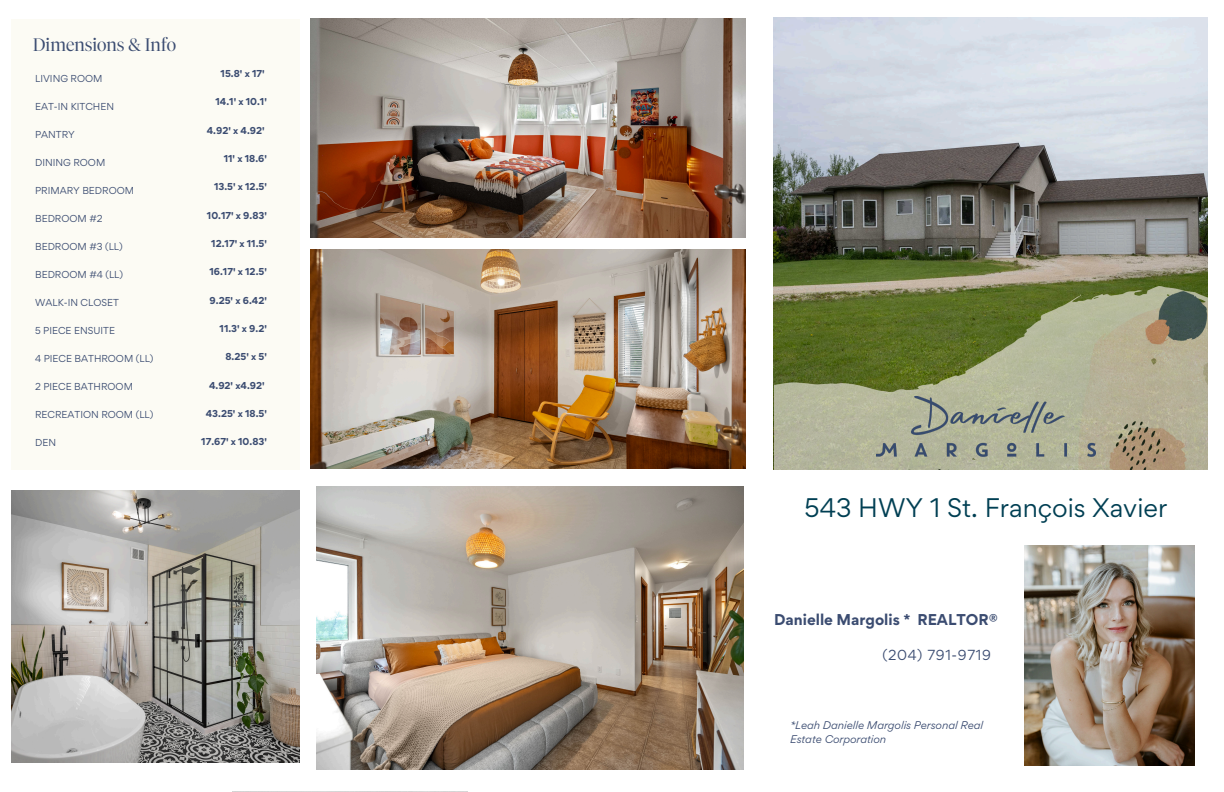
<style>
.page{position:relative;width:1224px;height:792px;background:#fff}
.page>*{position:absolute;margin:0;border:0;box-sizing:border-box;transform-origin:0 0}
.t1{font:24px "Gordita";color:#003f53}
.t2{font:300 18px "Tiempos Fine";color:#3b4c71}
.t3{font:700 14px "Gordita";color:#3b4c71}
.t4{font:13px "Gordita";letter-spacing:.05em;color:#3b4c71}
.t5{font:italic 10px/13.5px "Gordita";color:#3b4c71}
.t6{font:9px "Gordita";color:#3b4c71}
.t7{font:700 9px "Gordita";color:#3b4c71}
</style>
<div class="page">
<img style="left:774px;top:18px;width:433px;height:268px">
<div style="left:11px;top:19px;width:289px;height:451px;background:#fcfbf4"></div>
<img style="left:316px;top:486px;width:428px;height:284px">
<img style="left:310px;top:250px;width:435px;height:219px">
<img style="left:11px;top:490px;width:288px;height:273px">
<img style="left:310px;top:19px;width:435px;height:219px">
<img style="left:774px;top:286px;width:434px;height:184px">
<img style="left:1025px;top:545px;width:169px;height:221px">
<img style="left:877px;top:396px;width:218px;height:61px">
<h1 class="t2" style="left:33px;top:34px;width:145px">Dimensions &amp; Info</h1>
<h6 class="t6" style="left:35px;top:72px;width:69px">LIVING ROOM</h6>
<h6 class="t6" style="left:35px;top:100px;width:80px">EAT-IN KITCHEN</h6>
<h6 class="t6" style="left:35px;top:128px;width:41px">PANTRY</h6>
<h6 class="t6" style="left:35px;top:156px;width:72px">DINING ROOM</h6>
<h6 class="t6" style="left:35px;top:184px;width:101px">PRIMARY BEDROOM</h6>
<h6 class="t6" style="left:35px;top:212px;width:69px">BEDROOM #2</h6>
<p class="t6" style="left:35px;top:240px;width:89px">BEDROOM #3 (LL)</p>
<p class="t6" style="left:35px;top:268px;width:90px">BEDROOM #4 (LL)</p>
<p class="t6" style="left:35px;top:296px;width:85px">WALK-IN CLOSET</p>
<p class="t6" style="left:35px;top:324px;width:81px">5 PIECE ENSUITE</p>
<p class="t6" style="left:35px;top:352px;width:120px">4 PIECE BATHROOM (LL)</p>
<p class="t6" style="left:35px;top:380px;width:99px">2 PIECE BATHROOM</p>
<p class="t6" style="left:35px;top:408px;width:120px">RECREATION ROOM (LL)</p>
<p class="t6" style="left:35px;top:436px;width:22px">DEN</p>
<p class="t7" style="left:221px;top:67px;width:46px">15.8' x 17'</p>
<p class="t7" style="left:216px;top:96px;width:53px">14.1' x 10.1'</p>
<p class="t7" style="left:207px;top:124px;width:59px">4.92' x 4.92'</p>
<p class="t7" style="left:224px;top:152px;width:45px">11' x 18.6'</p>
<p class="t7" style="left:214px;top:181px;width:54px">13.5' x 12.5'</p>
<p class="t7" style="left:207px;top:209px;width:61px">10.17' x 9.83'</p>
<p class="t7" style="left:211px;top:237px;width:57px">12.17' x 11.5'</p>
<p class="t7" style="left:210px;top:266px;width:59px">16.17' x 12.5'</p>
<p class="t7" style="left:210px;top:294px;width:59px">9.25' x 6.42'</p>
<p class="t7" style="left:220px;top:322px;width:49px">11.3' x 9.2'</p>
<p class="t7" style="left:225px;top:351px;width:43px">8.25' x 5'</p>
<p class="t7" style="left:209px;top:379px;width:57px">4.92' x4.92'</p>
<p class="t7" style="left:206px;top:408px;width:63px">43.25' x 18.5'</p>
<p class="t7" style="left:201px;top:436px;width:67px">17.67' x 10.83'</p>
<h3 class="t1" style="left:805px;top:491px;width:364px">543 HWY 1 St. François Xavier</h3>
<h6 class="t3" style="left:774px;top:610px;width:225px">Danielle Margolis * REALTOR®</h6>
<h4 class="t4" style="left:882px;top:647px;width:110px">(204) 791-9719</h4>
<h5 class="t5" style="left:790px;top:719px;width:195px">*Leah Danielle Margolis Personal Real<br>Estate Corporation</h5>
</div>
